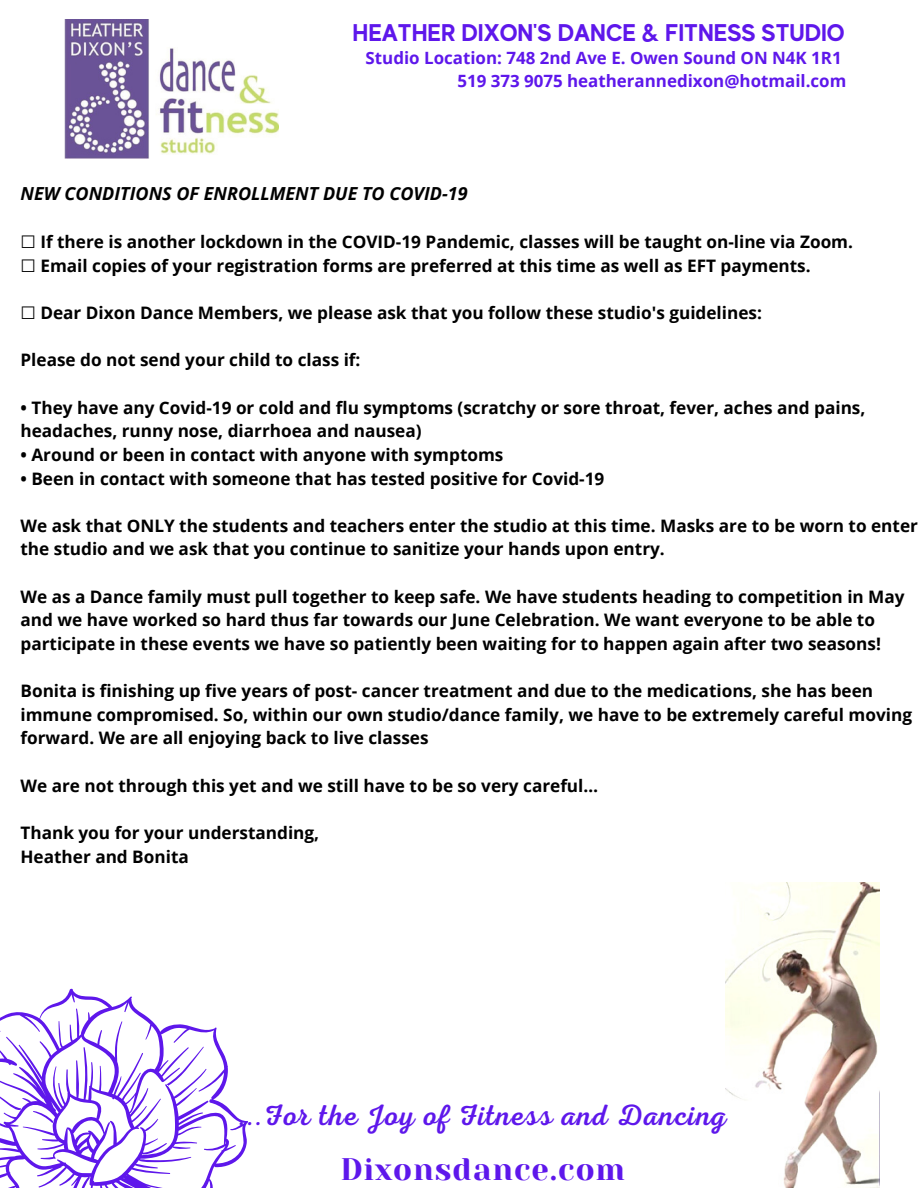
<style>
.page{position:relative;width:918px;height:1188px;background:#fff}
.page>*{position:absolute;margin:0;border:0;box-sizing:border-box;transform-origin:0 0}
.t1{font:31.05px "Yeseva One";letter-spacing:.03em;color:#5e17eb}
.t2{font:29.55px "Nexa Script";letter-spacing:.03em;color:#5e17eb}
.t3{font:700 24.15px "MADE Evolve Sans";color:#5e17eb}
.t4{font:italic 700 18px "Open Sans";color:#000}
.t5{font:700 17.25px/23.7px "Open Sans";color:#000}
.t6{font:700 16.95px/23.2px "Open Sans";color:#5e17eb;text-align:right}
.s1{font-family:"DejaVu Sans";font-weight:400}
</style>
<div class="page">
<img style="left:725px;top:882px;width:154px;height:306px">
<svg style="left:0;top:989px;width:248px;height:199px"></svg>
<img style="left:65px;top:19px;width:213px;height:140px">
<h3 class="t3" style="left:353px;top:18px;width:494px">HEATHER DIXON'S DANCE &amp; FITNESS STUDIO</h3>
<p class="t6" style="left:366px;top:45px;width:482px">Studio Location: 748 2nd Ave E. Owen Sound ON N4K 1R1<br>519 373 9075 heatherannedixon@hotmail.com</p>
<p class="t4" style="left:21px;top:181px;width:449px">NEW CONDITIONS OF ENROLLMENT DUE TO COVID-19</p>
<p class="t5" style="left:21px;top:230px;width:834px"><span class="s1">☐</span> If there is another lockdown in the COVID-19 Pandemic, classes will be taught on-line via Zoom. <span class="s1">☐</span> Email copies of your registration forms are preferred at this time as well as EFT payments.</p>
<p class="t5" style="left:21px;top:301px;width:743px"><span class="s1">☐</span> Dear Dixon Dance Members, we please ask that you follow these studio's guidelines:</p>
<p class="t5" style="left:21px;top:348px;width:341px">Please do not send your child to class if:</p>
<p class="t5" style="left:21px;top:395px;width:846px">• They have any Covid-19 or cold and flu symptoms (scratchy or sore throat, fever, aches and pains, headaches, runny nose, diarrhoea and nausea)</p>
<p class="t5" style="left:21px;top:442px;width:484px">• Around or been in contact with anyone with symptoms</p>
<p class="t5" style="left:21px;top:466px;width:585px">• Been in contact with someone that has tested positive for Covid-19</p>
<p class="t5" style="left:21px;top:513px;width:899px">We ask that ONLY the students and teachers enter the studio at this time. Masks are to be worn to enter the studio and we ask that you continue to sanitize your hands upon entry.</p>
<p class="t5" style="left:21px;top:584px;width:886px">We as a Dance family must pull together to keep safe. We have students heading to competition in May and we have worked so hard thus far towards our June Celebration. We want everyone to be able to participate in these events we have so patiently been waiting for to happen again after two seasons!</p>
<p class="t5" style="left:21px;top:679px;width:893px">Bonita is finishing up five years of post- cancer treatment and due to the medications, she has been immune compromised. So, within our own studio/dance family, we have to be extremely careful moving forward. We are all enjoying back to live classes</p>
<p class="t5" style="left:21px;top:773px;width:579px">We are not through this yet and we still have to be so very careful…</p>
<p class="t5" style="left:21px;top:820px;width:300px">Thank you for your understanding,<br>Heather and Bonita</p>
<h2 class="t2" style="left:239px;top:1098px;width:489px">...For the Joy of Fitness and Dancing</h2>
<h1 class="t1" style="left:340px;top:1152px;width:286px">Dixonsdance.com</h1>
</div>
